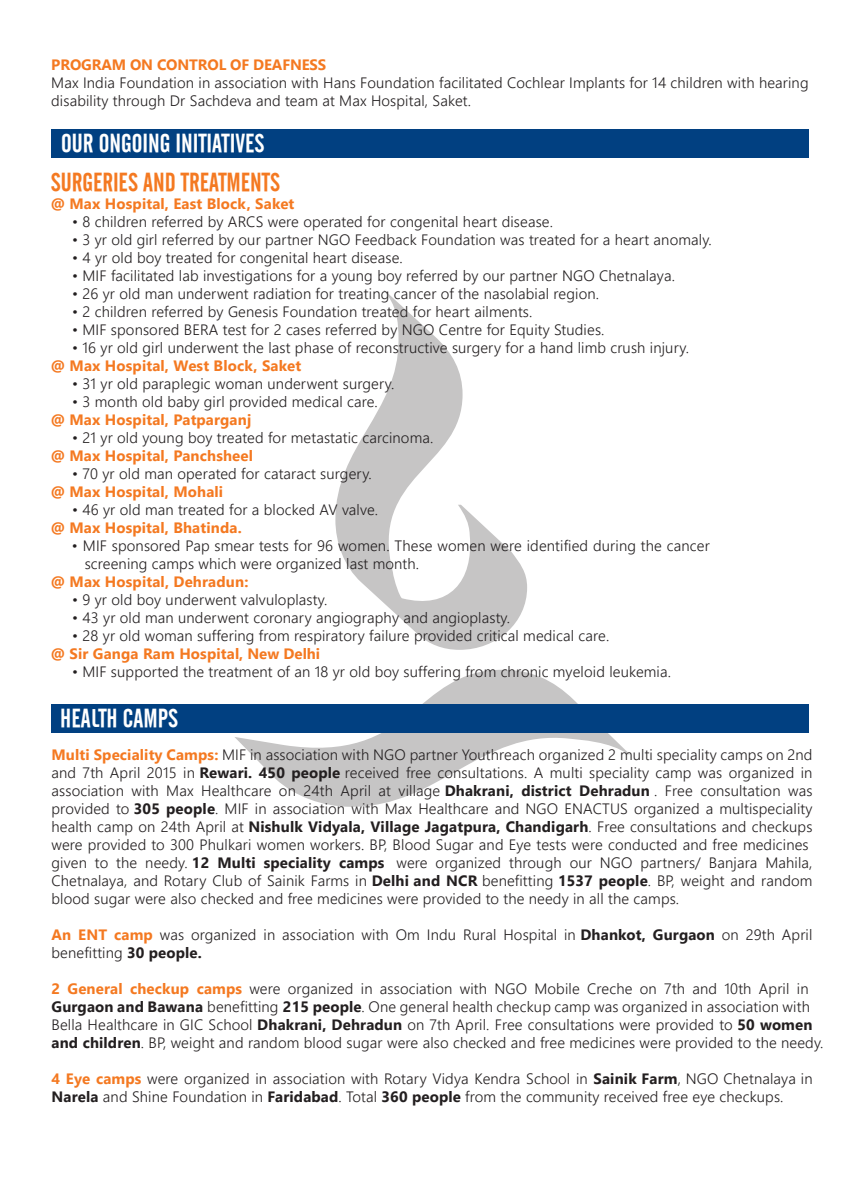
<style>
.page{position:relative;width:864px;height:1188px;background:#fff}
.page>*{position:absolute;margin:0;border:0;box-sizing:border-box;transform-origin:0 0}
.t1{font:25.5px "Cafeta";color:#fff}
.t2{font:25.5px "Cafeta";color:#f47921}
.t3{font:300 15px/18px "Segoe UI";letter-spacing:.01em;color:#231f20}
.t4{font:700 15px "Segoe UI";letter-spacing:.01em;color:#f47921}
.t5{font:700 15px "Segoe UI";letter-spacing:-.01em;color:#f47921}
.s1{font-weight:700;color:#f47921}
.s2{font-weight:700}
</style>
<div class="page">
<svg style="left:335px;top:290px;width:192px;height:360px"></svg>
<svg style="left:234px;top:670px;width:396px;height:137px"></svg>
<div style="left:51px;top:704px;width:758px;height:28px;background:#014081"></div>
<div style="left:52px;top:129px;width:757px;height:29px;background:#014081"></div>
<p class="t5" style="left:51px;top:53px;width:277px">PROGRAM ON CONTROL OF DEAFNESS</p>
<p class="t3" style="left:51px;top:73px;width:759px">Max India Foundation in association with Hans Foundation facilitated Cochlear Implants for 14 children with hearing disability through Dr Sachdeva and team at Max Hospital, Saket.</p>
<h1 class="t1" style="left:61px;top:129px;width:205px">OUR ONGOING INITIATIVES</h1>
<h1 class="t2" style="left:51px;top:168px;width:231px">SURGERIES AND TREATMENTS</h1>
<p class="t4" style="left:51px;top:192px;width:245px">@ Max Hospital, East Block, Saket</p>
<p class="t3" style="left:72px;top:213px;width:483px">• 8 children referred by ARCS were operated for congenital heart disease.</p>
<p class="t3" style="left:72px;top:231px;width:641px">• 3 yr old girl referred by our partner NGO Feedback Foundation was treated for a heart anomaly.</p>
<p class="t3" style="left:72px;top:249px;width:332px">• 4 yr old boy treated for congenital heart disease.</p>
<p class="t3" style="left:72px;top:267px;width:604px">• MIF facilitated lab investigations for a young boy referred by our partner NGO Chetnalaya.</p>
<p class="t3" style="left:72px;top:285px;width:529px">• 26 yr old man underwent radiation for treating cancer of the nasolabial region.</p>
<p class="t3" style="left:72px;top:303px;width:462px">• 2 children referred by Genesis Foundation treated for heart ailments.</p>
<p class="t3" style="left:72px;top:321px;width:534px">• MIF sponsored BERA test for 2 cases referred by NGO Centre for Equity Studies.</p>
<p class="t3" style="left:72px;top:339px;width:619px">• 16 yr old girl underwent the last phase of reconstructive surgery for a hand limb crush injury.</p>
<p class="t4" style="left:51px;top:354px;width:252px">@ Max Hospital, West Block, Saket</p>
<p class="t3" style="left:72px;top:375px;width:324px">• 31 yr old paraplegic woman underwent surgery.</p>
<p class="t3" style="left:72px;top:393px;width:307px">• 3 month old baby girl provided medical care.</p>
<p class="t4" style="left:51px;top:408px;width:202px">@ Max Hospital, Patparganj</p>
<p class="t3" style="left:72px;top:429px;width:363px">• 21 yr old young boy treated for metastatic carcinoma.</p>
<p class="t4" style="left:51px;top:444px;width:204px">@ Max Hospital, Panchsheel</p>
<p class="t3" style="left:72px;top:465px;width:301px">• 70 yr old man operated for cataract surgery.</p>
<p class="t4" style="left:51px;top:480px;width:174px">@ Max Hospital, Mohali</p>
<p class="t3" style="left:72px;top:501px;width:308px">• 46 yr old man treated for a blocked AV valve.</p>
<p class="t4" style="left:51px;top:516px;width:193px">@ Max Hospital, Bhatinda.</p>
<p class="t3" style="left:85px;top:537px;width:627px;text-indent:-13px">• MIF sponsored Pap smear tests for 96 women. These women were identified during the cancer screening camps which were organized last month.</p>
<p class="t4" style="left:51px;top:570px;width:199px">@ Max Hospital, Dehradun:</p>
<p class="t3" style="left:72px;top:591px;width:257px">• 9 yr old boy underwent valvuloplasty.</p>
<p class="t3" style="left:72px;top:609px;width:440px">• 43 yr old man underwent coronary angiography and angioplasty.</p>
<p class="t3" style="left:72px;top:627px;width:539px">• 28 yr old woman suffering from respiratory failure provided critical medical care.</p>
<p class="t4" style="left:51px;top:642px;width:271px">@ Sir Ganga Ram Hospital, New Delhi</p>
<p class="t3" style="left:72px;top:663px;width:601px">• MIF supported the treatment of an 18 yr old boy suffering from chronic myeloid leukemia.</p>
<h1 class="t1" style="left:60px;top:704px;width:119px">HEALTH CAMPS</h1>
<p class="t3" style="left:51px;top:745px;width:763px"><span class="s1">Multi Speciality Camps:</span> MIF in association with NGO partner Youthreach organized 2 multi speciality camps on 2nd and 7th April 2015 in <span class="s2">Rewari. 450 people</span> received free consultations. A multi speciality camp was organized in association with Max Healthcare on 24th April at village <span class="s2">Dhakrani, district Dehradun</span> . Free consultation was provided to <span class="s2">305 people</span>. MIF in association with Max Healthcare and NGO ENACTUS organized a multispeciality health camp on 24th April at <span class="s2">Nishulk Vidyala, Village Jagatpura, Chandigarh</span>. Free consultations and checkups were provided to 300 Phulkari women workers. BP, Blood Sugar and Eye tests were conducted and free medicines given to the needy. <span class="s2">12 Multi speciality camps</span> were organized through our NGO partners/ Banjara Mahila, Chetnalaya, and Rotary Club of Sainik Farms in <span class="s2">Delhi and NCR</span> benefitting <span class="s2">1537 people</span>. BP, weight and random blood sugar were also checked and free medicines were provided to the needy in all the camps.</p>
<p class="t3" style="left:52px;top:925px;width:763px"><span class="s1">An ENT camp</span> was organized in association with Om Indu Rural Hospital in <span class="s2">Dhankot, Gurgaon</span> on 29th April benefitting <span class="s2">30 people.</span></p>
<p class="t3" style="left:52px;top:979px;width:774px"><span class="s1">2 General checkup camps</span> were organized in association with NGO Mobile Creche on 7th and 10th April in <span class="s2">Gurgaon and Bawana</span> benefitting <span class="s2">215 people</span>. One general health checkup camp was organized in association with Bella Healthcare in GIC School <span class="s2">Dhakrani, Dehradun</span> on 7th April. Free consultations were provided to <span class="s2">50 women and children</span>. BP, weight and random blood sugar were also checked and free medicines were provided to the needy.</p>
<p class="t3" style="left:52px;top:1069px;width:763px"><span class="s1">4 Eye camps</span> were organized in association with Rotary Vidya Kendra School in <span class="s2">Sainik Farm</span>, NGO Chetnalaya in<br><span class="s2">Narela</span> and Shine Foundation in <span class="s2">Faridabad</span>. Total <span class="s2">360 people</span> from the community received free eye checkups.</p>
</div>
